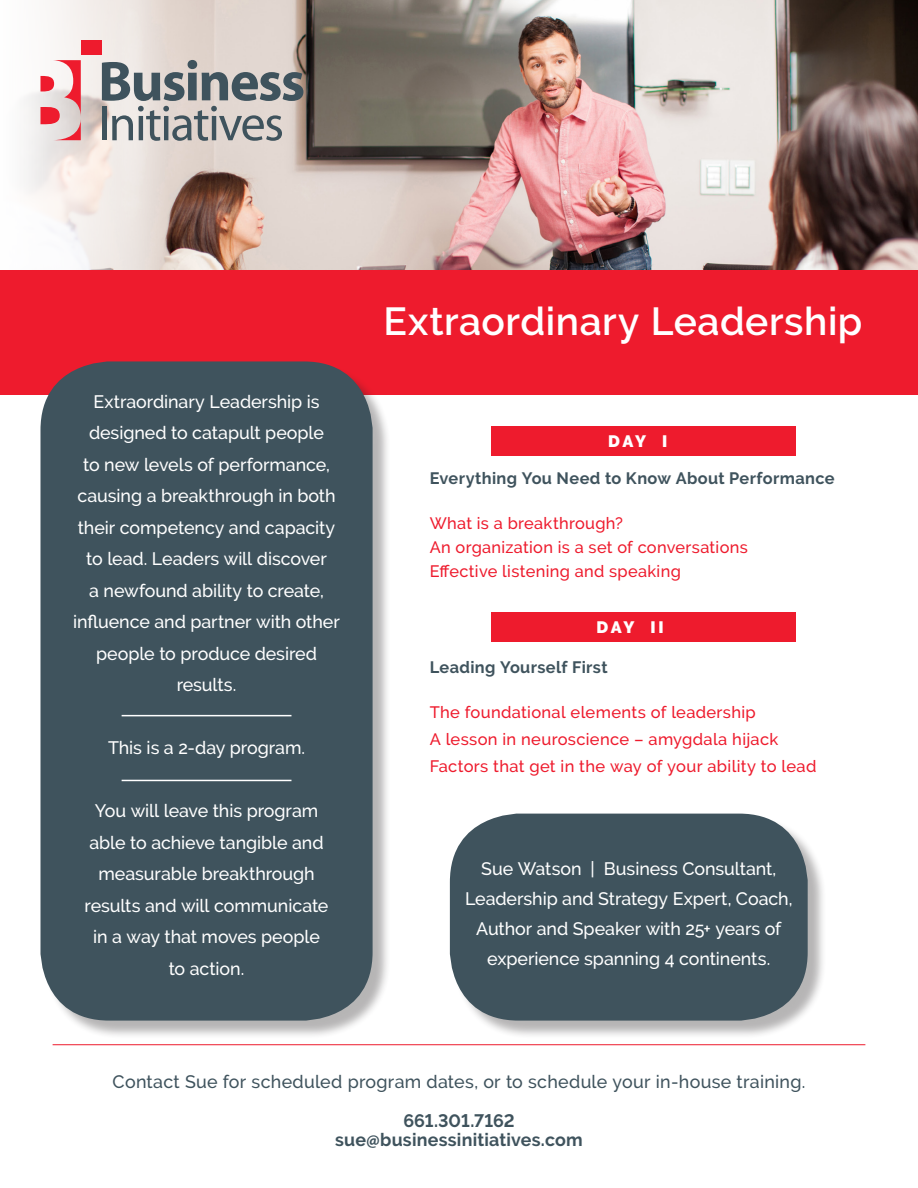
<style>
.page{position:relative;width:918px;height:1188px;background:#fff}
.page>*{position:absolute;margin:0;border:0;box-sizing:border-box;transform-origin:0 0}
.t1{font:600 39px "Raleway";letter-spacing:.015em;color:#fff}
.t2{font:500 18px/31.5px "Raleway";letter-spacing:-.005em;color:#fff;text-align:center}
.t3{font:500 18px "Raleway";letter-spacing:.015em;color:#3f535d}
.t4{font:700 18px "Raleway";letter-spacing:.01em;color:#3f535d}
.t5{font:500 16.5px "Raleway";letter-spacing:.02em;color:#ee1b2d}
.t6{font:700 16.5px "Raleway";letter-spacing:.02em;color:#3f535d}
.t7{font:900 16.5px "Raleway";letter-spacing:.145em;color:#fff}
.s1{font-family:"Myriad Pro"}
</style>
<div class="page">
<hr style="left:53px;top:1044px;width:812px;height:1px;background:#ee1b2d">
<img style="left:24px;top:0;width:894px;height:270px">
<div style="left:0;top:270px;width:918px;height:125px;background:#ee1b2d"></div>
<svg style="left:102px;top:60px;width:201px;height:81px;background:#a7a7a7"></svg>
<div style="left:81px;top:40px;width:21px;height:15px;background:#ee1b2d"></div>
<svg style="left:40px;top:60px;width:41px;height:80px"></svg>
<div style="left:43px;top:364px;width:349px;height:675px;background:#231f20;opacity:.33"></div>
<div style="left:40px;top:361px;width:333px;height:660px;background:#3f535d;border-radius:69px"></div>
<div style="left:492px;top:426px;width:304px;height:29px;background:#ee1b2d"></div>
<div style="left:492px;top:612px;width:304px;height:30px;background:#ee1b2d"></div>
<hr style="left:122px;top:780px;width:169px;height:1px;background:#fff">
<hr style="left:122px;top:715px;width:169px;height:1px;background:#fff">
<div style="left:452px;top:816px;width:374px;height:223px;background:#231f20;opacity:.33"></div>
<div style="left:450px;top:814px;width:358px;height:207px;background:#3f535d;border-radius:69px"></div>
<p class="t2" style="left:73px;top:386px;width:268px">Extraordinary Leadership is designed to catapult people<br>to new levels of performance, causing a breakthrough in both their competency and capacity to lead. Leaders will discover<br>a newfound ability to create, influence and partner with other people to produce desired results.</p>
<p class="t2" style="left:108px;top:732px;width:199px">This is a 2-day program.</p>
<p class="t2" style="left:85px;top:795px;width:245px">You will leave this program able to achieve tangible and measurable breakthrough results and will communicate in a way that moves people to action.</p>
<p class="t1" style="left:383px;top:299px;width:481px">Extraordinary Leadership</p>
<p class="t7" style="left:608px;top:431px;width:61px">DAY I</p>
<p class="t6" style="left:430px;top:469px;width:406px">Everything You Need to Know About Performance</p>
<p class="t5" style="left:430px;top:514px;width:195px">What is a breakthrough?</p>
<p class="t5" style="left:430px;top:538px;width:320px">An organization is a set of conversations</p>
<p class="t5" style="left:430px;top:562px;width:253px">Effective listening and speaking</p>
<p class="t7" style="left:597px;top:617px;width:69px">DAY II</p>
<p class="t6" style="left:430px;top:658px;width:179px">Leading Yourself First</p>
<p class="t5" style="left:430px;top:703px;width:328px">The foundational elements of leadership</p>
<p class="t5" style="left:430px;top:730px;width:350px">A lesson in neuroscience – amygdala hijack</p>
<p class="t5" style="left:430px;top:757px;width:388px">Factors that get in the way of your ability to lead</p>
<p class="t2" style="left:465px;top:854px;width:329px;line-height:30px">Sue Watson | Business Consultant, Leadership and Strategy Expert, Coach, Author and Speaker with 25+ years of experience spanning 4 continents.</p>
<p class="t3" style="left:113px;top:1072px;width:694px">Contact Sue for scheduled program dates, or to schedule your in-house training.</p>
<p class="t4" style="left:403px;top:1110px;width:113px">661.301.7162</p>
<p class="t4" style="left:335px;top:1129px;width:249px">sue<span class="s1">@</span>businessinitiatives.com</p>
</div>
